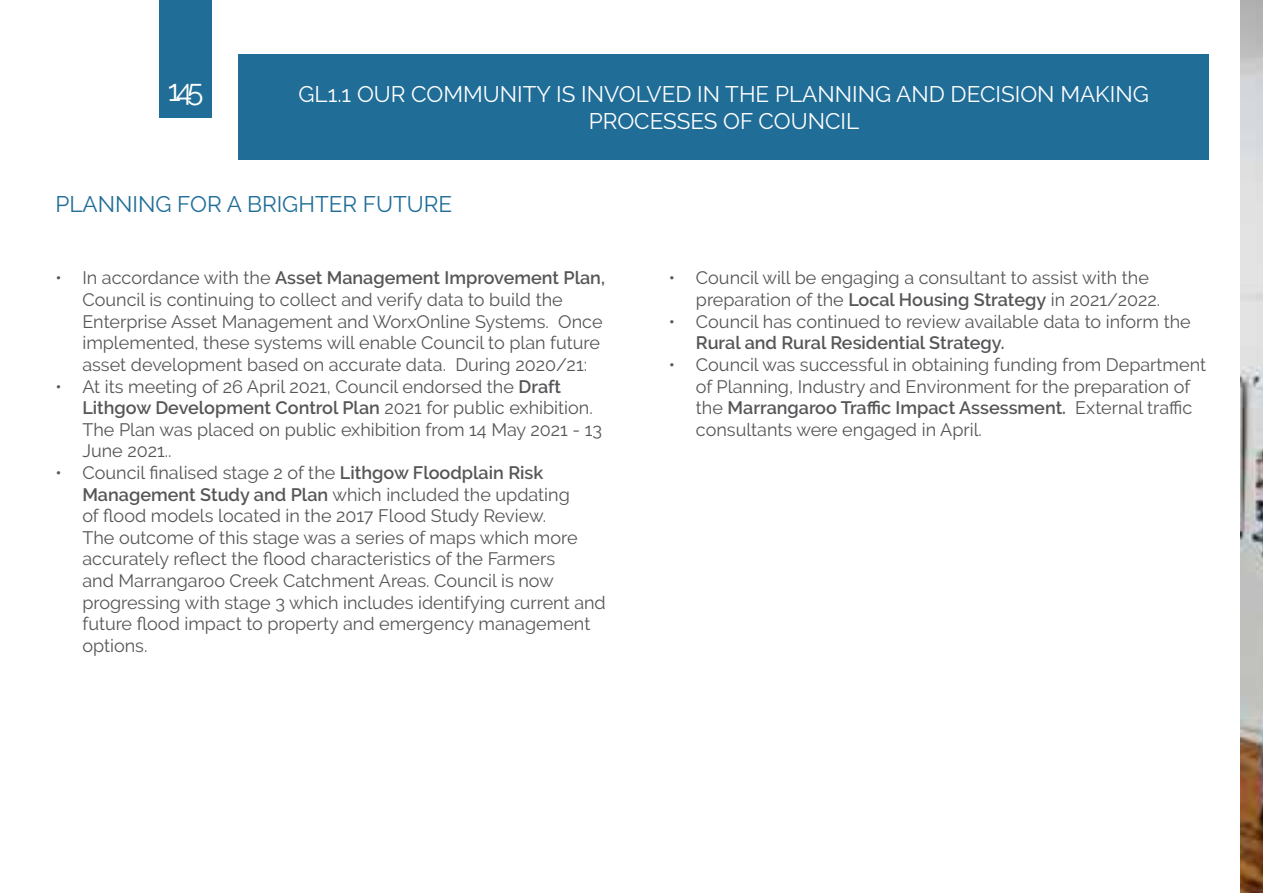
<style>
.page{position:relative;width:1263px;height:893px;background:#fff}
.page>*{position:absolute;margin:0;border:0;box-sizing:border-box;transform-origin:0 0}
.t1{font:30px "Raleway";color:#fff}
.t2{font:22.5px/27px "Raleway";color:#fff;text-align:center}
.t3{font:22.5px "Raleway";color:#206d98}
.t4{font:18px/21.6px "Raleway";color:#565659}
.t5{font:600 18px "Raleway";color:#565659}
.s1{font-weight:600}
</style>
<div class="page">
<img style="left:1240px;top:0;width:23px;height:893px">
<div style="left:238px;top:54px;width:971px;height:105px;background:#206d98"></div>
<div style="left:159px;top:0;width:53px;height:118px;background:#206d98"></div>
<h1 class="t1" style="left:168px;top:73px;width:37px">145</h1>
<p class="t2" style="left:298px;top:81px;width:852px">GL1.1 OUR COMMUNITY IS INVOLVED IN THE PLANNING AND DECISION MAKING<br>PROCESSES OF COUNCIL</p>
<p class="t3" style="left:55px;top:191px;width:398px">PLANNING FOR A BRIGHTER FUTURE</p>
<p class="t4" style="left:82px;top:267px;width:524px;text-indent:-27px">• In accordance with the <span class="s1">Asset Management Improvement Plan, </span>Council is continuing to collect and verify data to build the Enterprise Asset Management and WorxOnline Systems. Once implemented, these systems will enable Council to plan future asset development based on accurate data. During 2020/21:</p>
<p class="t4" style="left:82px;top:375px;width:521px;text-indent:-27px">• At its meeting of 26 April 2021, Council endorsed the <span class="s1">Draft Lithgow Development Control Plan</span> 2021 for public exhibition.<br>The Plan was placed on public exhibition from 14 May 2021 - 13<br>June 2021..</p>
<p class="t4" style="left:82px;top:462px;width:525px;text-indent:-27px">• Council finalised stage 2 of the <span class="s1">Lithgow Floodplain Risk Management Study and Plan</span> which included the updating<br>of flood models located in the 2017 Flood Study Review.<br>The outcome of this stage was a series of maps which more accurately reflect the flood characteristics of the Farmers<br>and Marrangaroo Creek Catchment Areas. Council is now progressing with stage 3 which includes identifying current and future flood impact to property and emergency management options.</p>
<p class="t4" style="left:696px;top:267px;width:466px;text-indent:-27px">• Council will be engaging a consultant to assist with the preparation of the <span class="s1">Local Housing Strategy</span> in 2021/2022.</p>
<p class="t4" style="left:669px;top:310px;width:523px">• Council has continued to review available data to inform the</p>
<p class="t5" style="left:696px;top:333px;width:310px">Rural and Rural Residential Strategy.</p>
<p class="t4" style="left:696px;top:354px;width:512px;text-indent:-27px">• Council was successful in obtaining funding from Department of Planning, Industry and Environment for the preparation of the <span class="s1">Marrangaroo Traffic Impact Assessment.</span> External traffic consultants were engaged in April.</p>
</div>
